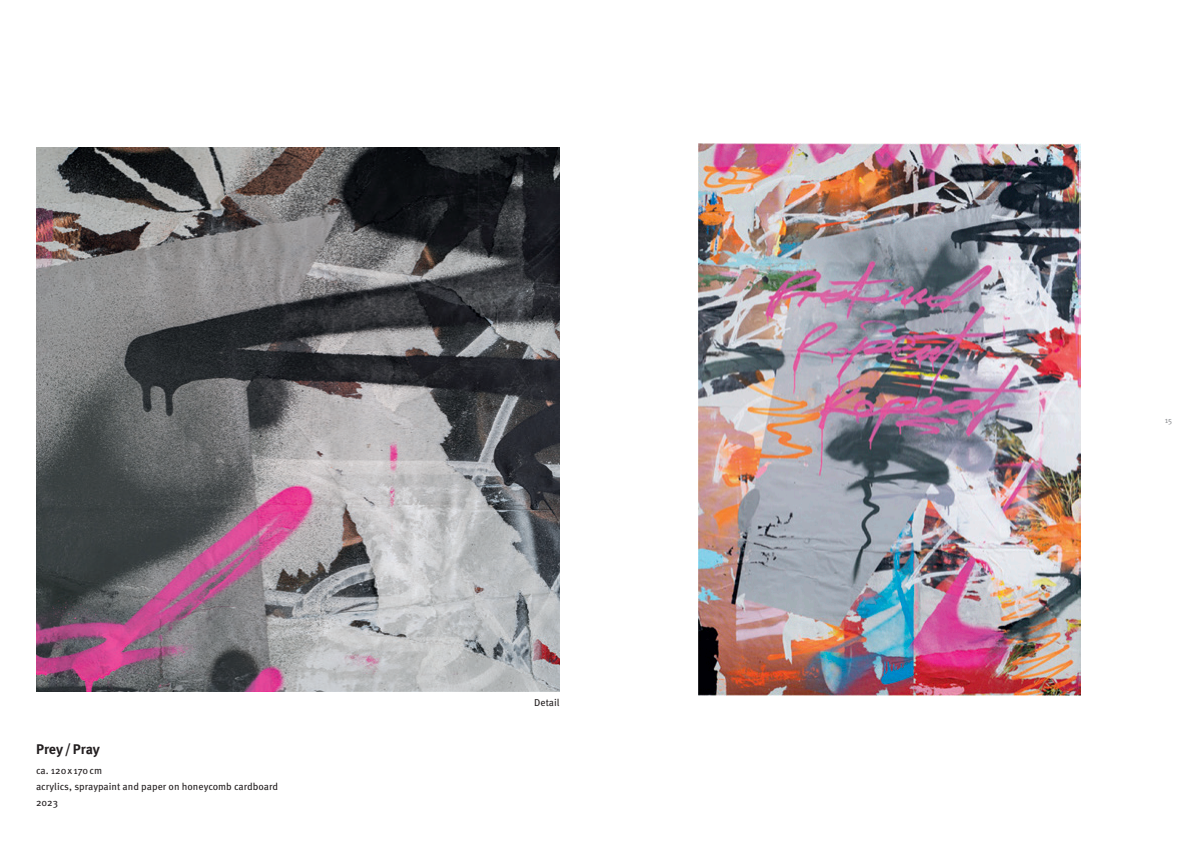
<style>
.page{position:relative;width:1191px;height:842px;background:#fff}
.page>*{position:absolute;margin:0;border:0;box-sizing:border-box;transform-origin:0 0}
.t1{font:700 14px "Meta Pro";color:#231f20}
.t2{font:10px "Meta Pro";color:#231f20}
.t3{font:8px "Meta Pro";color:#939598}
</style>
<div class="page">
<img style="left:36px;top:147px;width:523px;height:545px">
<img style="left:698px;top:144px;width:382px;height:551px">
<p class="t1" style="left:36px;top:738px;width:66px">Prey/Pray</p>
<p class="t2" style="left:36px;top:763px;width:68px">ca. 120x170cm</p>
<p class="t2" style="left:36px;top:779px;width:244px">acrylics, spraypaint and paper on honeycomb cardboard</p>
<p class="t2" style="left:36px;top:795px;width:24px">2023</p>
<p class="t2" style="left:534px;top:695px;width:27px">Detail</p>
<p class="t3" style="left:1164px;top:414px;width:9px">15</p>
</div>
